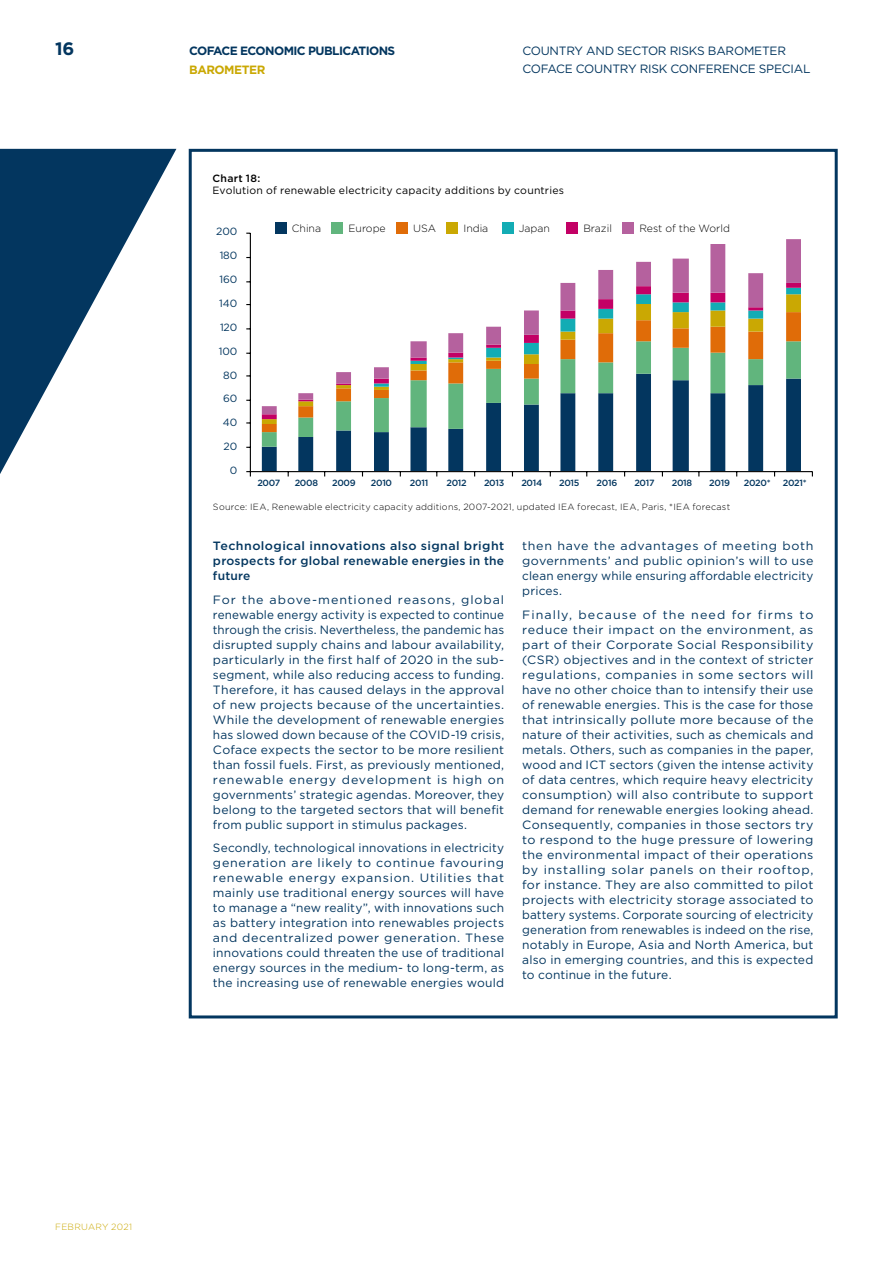
<style>
.page{position:relative;width:893px;height:1263px;background:#fff}
.page>*{position:absolute;margin:0;border:0;box-sizing:border-box;transform-origin:0 0}
.t1{font:700 18px "Gotham";color:#03365f}
.t2{font:12px/15px "Gotham";letter-spacing:.01em;color:#03365f;text-align:justify;scale:1.04 1}
.t3{font:12px/15px "Gotham";letter-spacing:.01em;color:#03365f;text-align:justify}
.t4{font:500 12px/15px "Gotham";letter-spacing:.02em;color:#03365f;text-align:justify;scale:1.04 1}
.t5{font:12px "Gotham";letter-spacing:-.02em;color:#03365f}
.t6{font:700 12px "Gotham";letter-spacing:-.05em;color:#03365f}
.t7{font:700 12px "Gotham";letter-spacing:-.04em;color:#caa803}
.t8{font:10.5px "Gotham";letter-spacing:.02em;color:#000}
.t9{font:300 10.5px "Gotham";color:#000}
.t10{font:10.5px "Gotham";letter-spacing:-.02em;color:#03365f}
.t11{font:500 10.5px "Gotham";letter-spacing:.025em;color:#000}
.t12{font:300 9px "Gotham";letter-spacing:.03em;color:#000}
.t13{font:500 9px "Gotham";letter-spacing:-.03em;color:#03365f}
.t14{font:300 9px "Gotham";letter-spacing:.025em;color:#caa803}
</style>
<div class="page">
<svg style="left:0;top:149px;width:176px;height:325px;fill:#03365f"></svg>
<div style="left:189px;top:149px;width:649px;height:869px;border:3px solid #03365f"></div>
<svg style="left:262px;top:447px;width:539px;height:24px"></svg>
<svg style="left:262px;top:432px;width:539px;height:15px"></svg>
<svg style="left:262px;top:424px;width:539px;height:8px"></svg>
<svg style="left:262px;top:419px;width:539px;height:5px"></svg>
<svg style="left:262px;top:414px;width:539px;height:5px"></svg>
<svg style="left:262px;top:239px;width:539px;height:175px"></svg>
<hr style="left:250px;top:233px;width:1px;height:239px;background:#000">
<hr style="left:250px;top:471px;width:562px;height:1px;background:#000">
<svg style="left:246px;top:471px;width:5px;height:5px"></svg>
<div style="left:275px;top:222px;width:12px;height:12px;background:#03365f"></div>
<div style="left:332px;top:222px;width:11px;height:12px;background:#61b57d"></div>
<div style="left:396px;top:222px;width:12px;height:12px;background:#e06c08"></div>
<div style="left:446px;top:222px;width:12px;height:12px;background:#caa803"></div>
<div style="left:502px;top:222px;width:11px;height:12px;background:#13acb4"></div>
<div style="left:566px;top:222px;width:12px;height:12px;background:#c30065"></div>
<div style="left:622px;top:222px;width:12px;height:12px;background:#b5619e"></div>
<h1 class="t1" style="left:55px;top:37px;width:21px">16</h1>
<p class="t5" style="left:522px;top:43px;width:265px">COUNTRY AND SECTOR RISKS BAROMETER</p>
<p class="t7" style="left:189px;top:62px;width:78px">BAROMETER</p>
<p class="t5" style="left:522px;top:61px;width:290px">COFACE COUNTRY RISK CONFERENCE SPECIAL</p>
<p class="t6" style="left:189px;top:43px;width:208px">COFACE ECONOMIC PUBLICATIONS</p>
<p class="t11" style="left:213px;top:171px;width:49px">Chart 18:</p>
<p class="t8" style="left:213px;top:184px;width:353px">Evolution of renewable electricity capacity additions by countries</p>
<p class="t10" style="left:216px;top:225px;width:22px">200</p>
<p class="t10" style="left:220px;top:249px;width:19px">180</p>
<p class="t10" style="left:220px;top:273px;width:19px">160</p>
<p class="t10" style="left:219px;top:296px;width:19px">140</p>
<p class="t10" style="left:220px;top:320px;width:19px">120</p>
<p class="t10" style="left:219px;top:344px;width:20px">100</p>
<p class="t10" style="left:223px;top:368px;width:15px">80</p>
<p class="t10" style="left:223px;top:392px;width:16px">60</p>
<p class="t10" style="left:223px;top:416px;width:16px">40</p>
<p class="t10" style="left:224px;top:440px;width:15px">20</p>
<p class="t10" style="left:230px;top:464px;width:9px">0</p>
<p class="t9" style="left:292px;top:221px;width:31px">China</p>
<p class="t9" style="left:349px;top:221px;width:39px">Europe</p>
<p class="t9" style="left:413px;top:221px;width:24px">USA</p>
<p class="t9" style="left:463px;top:221px;width:26px">India</p>
<p class="t9" style="left:519px;top:221px;width:33px">Japan</p>
<p class="t9" style="left:583px;top:221px;width:30px">Brazil</p>
<p class="t9" style="left:639px;top:221px;width:92px">Rest of the World</p>
<p class="t13" style="left:257px;top:477px;width:24px">2007</p>
<p class="t13" style="left:295px;top:477px;width:25px">2008</p>
<p class="t13" style="left:332px;top:477px;width:25px">2009</p>
<p class="t13" style="left:371px;top:477px;width:23px">2010</p>
<p class="t13" style="left:410px;top:477px;width:20px">2011</p>
<p class="t13" style="left:446px;top:477px;width:22px">2012</p>
<p class="t13" style="left:484px;top:477px;width:22px">2013</p>
<p class="t13" style="left:521px;top:477px;width:22px">2014</p>
<p class="t13" style="left:559px;top:477px;width:22px">2015</p>
<p class="t13" style="left:597px;top:477px;width:22px">2016</p>
<p class="t13" style="left:634px;top:477px;width:22px">2017</p>
<p class="t13" style="left:672px;top:477px;width:22px">2018</p>
<p class="t13" style="left:709px;top:477px;width:22px">2019</p>
<p class="t13" style="left:744px;top:477px;width:28px">2020*</p>
<p class="t13" style="left:783px;top:477px;width:25px">2021*</p>
<p class="t12" style="left:213px;top:501px;width:519px">Source: IEA, Renewable electricity capacity additions, 2007-2021, updated IEA forecast, IEA, Paris, *IEA forecast</p>
<p class="t4" style="left:213px;top:538px;width:282px">Technological innovations also signal bright prospects for global renewable energies in the future</p>
<p class="t2" style="left:213px;top:592px;width:282px">For the above-mentioned reasons, global renewable energy activity is expected to continue through the crisis. Nevertheless, the pandemic has disrupted supply chains and labour availability, particularly in the first half of 2020 in the sub&shy;segment, while also reducing access to funding.<br>Therefore, it has caused delays in the approval of new projects because of the uncertainties.<br>While the development of renewable energies has slowed down because of the COVID-19 crisis, Coface expects the sector to be more resilient than fossil fuels. First, as previously mentioned, renewable energy development is high on governments’ strategic agendas. Moreover, they belong to the targeted sectors that will benefit from public support in stimulus packages.</p>
<p class="t3" style="left:213px;top:840px;width:293px">Secondly, technological innovations in electricity generation are likely to continue favouring renewable energy expansion. Utilities that mainly use traditional energy sources will have to manage a “new reality”, with innovations such as battery integration into renewables projects and decentralized power generation. These innovations could threaten the use of traditional energy sources in the medium- to long-term, as the increasing use of renewable energies would</p>
<p class="t2" style="left:522px;top:538px;width:282px">then have the advantages of meeting both governments’ and public opinion’s will to use clean energy while ensuring affordable electricity prices.</p>
<p class="t2" style="left:522px;top:607px;width:282px">Finally, because of the need for firms to reduce their impact on the environment, as part of their Corporate Social Responsibility (CSR) objectives and in the context of stricter regulations, companies in some sectors will have no other choice than to intensify their use of renewable energies. This is the case for those that intrinsically pollute more because of the nature of their activities, such as chemicals and metals. Others, such as companies in the paper, wood and ICT sectors (given the intense activity of data centres, which require heavy electricity consumption) will also contribute to support demand for renewable energies looking ahead.<br>Consequently, companies in those sectors try to respond to the huge pressure of lowering the environmental impact of their operations by installing solar panels on their rooftop, for instance. They are also committed to pilot projects with electricity storage associated to battery systems. Corporate sourcing of electricity generation from renewables is indeed on the rise, notably in Europe, Asia and North America, but also in emerging countries, and this is expected to continue in the future.</p>
<p class="t14" style="left:55px;top:1221px;width:78px">FEBRUARY 2021</p>
</div>
